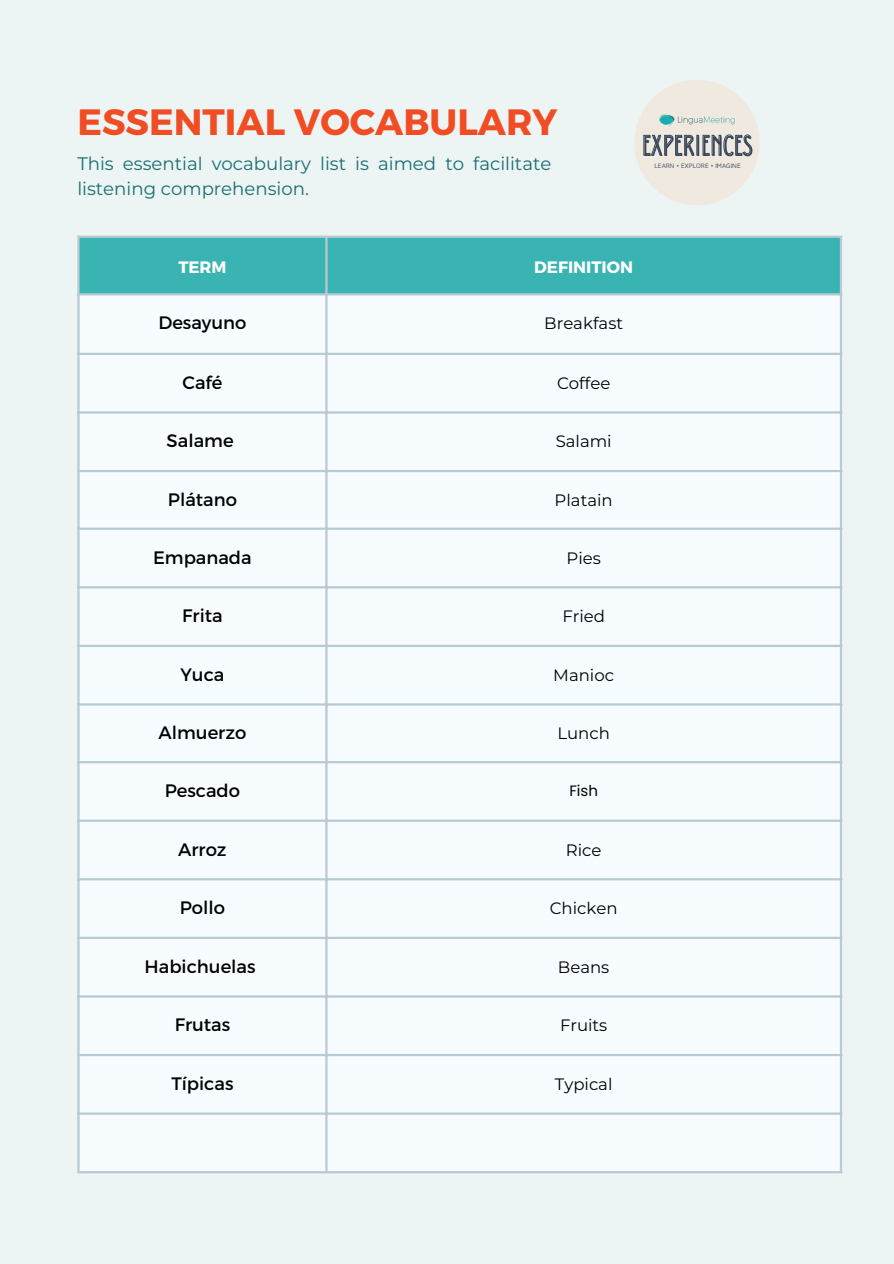
<style>
.page{position:relative;width:894px;height:1264px;background:#fff}
.page>*{position:absolute;margin:0;border:0;box-sizing:border-box;transform-origin:0 0}
.t1{font:700 36.6px "Montserrat";color:#f04d24}
.t2{font:28.2px "Donau Uppercase Neue";color:#364659}
.t3{font:18.15px/24.8px "Montserrat";color:#186e74}
.t4{font:18px "Montserrat";color:#000}
.t5{font:16.5px "Montserrat";color:#000}
.t6{font:700 16.5px "Montserrat";color:#fff}
.t7{font:15px "Poppins";color:#000}
.t8{font:6.45px "Maven Pro";color:#364659}
</style>
<div class="page">
<div style="left:0;top:0;width:893px;height:1263px;background:#edf4f4"></div>
<div style="left:80px;top:238px;width:759px;height:55px;background:#39b4b3"></div>
<div style="left:80px;top:295px;width:759px;height:876px;background:#f6fcff"></div>
<hr style="left:77px;top:238px;width:3px;height:933px;background:#bacad4">
<hr style="left:325px;top:238px;width:2px;height:933px;background:#bacad4">
<hr style="left:839px;top:238px;width:2px;height:933px;background:#bacad4">
<hr style="left:77px;top:235px;width:764px;height:3px;background:#bacad4">
<hr style="left:77px;top:293px;width:764px;height:2px;background:#bacad4">
<hr style="left:77px;top:353px;width:764px;height:2px;background:#bacad4">
<hr style="left:77px;top:411px;width:764px;height:2px;background:#bacad4">
<hr style="left:77px;top:470px;width:764px;height:2px;background:#bacad4">
<hr style="left:77px;top:527px;width:764px;height:3px;background:#bacad4">
<hr style="left:77px;top:586px;width:764px;height:2px;background:#bacad4">
<hr style="left:77px;top:644px;width:764px;height:3px;background:#bacad4">
<hr style="left:77px;top:703px;width:764px;height:2px;background:#bacad4">
<hr style="left:77px;top:761px;width:764px;height:2px;background:#bacad4">
<hr style="left:77px;top:819px;width:764px;height:2px;background:#bacad4">
<hr style="left:77px;top:878px;width:764px;height:2px;background:#bacad4">
<hr style="left:77px;top:936px;width:764px;height:3px;background:#bacad4">
<hr style="left:77px;top:995px;width:764px;height:2px;background:#bacad4">
<hr style="left:77px;top:1053px;width:764px;height:3px;background:#bacad4">
<hr style="left:77px;top:1112px;width:764px;height:2px;background:#bacad4">
<hr style="left:77px;top:1171px;width:764px;height:2px;background:#bacad4">
<div style="left:634px;top:80px;width:125px;height:125px;background:#efe9e0;border-radius:50%"></div>
<svg style="left:643px;top:134px;width:109px;height:22px"></svg>
<img style="left:659px;top:114px;width:76px;height:13px">
<p class="t1" style="left:77px;top:98px;width:481px">ESSENTIAL VOCABULARY</p>
<p class="t3" style="left:77px;top:151px;width:475px">This essential vocabulary list is aimed to facilitate listening comprehension.</p>
<p class="t2" style="left:642px;top:128px;width:111px">EXPERIENCES</p>
<p class="t8" style="left:654px;top:162px;width:88px">LEARN • EXPLORE • IMAGINE</p>
<p class="t6" style="left:178px;top:256px;width:50px">TERM</p>
<p class="t6" style="left:534px;top:256px;width:100px">DEFINITION</p>
<p class="t4" style="left:158px;top:311px;width:90px">Desayuno</p>
<p class="t5" style="left:544px;top:313px;width:80px">Breakfast</p>
<p class="t4" style="left:182px;top:371px;width:41px">Café</p>
<p class="t5" style="left:557px;top:373px;width:55px">Coffee</p>
<p class="t4" style="left:166px;top:429px;width:68px">Salame</p>
<p class="t5" style="left:555px;top:431px;width:58px">Salami</p>
<p class="t4" style="left:168px;top:488px;width:71px">Plátano</p>
<p class="t5" style="left:554px;top:490px;width:60px">Platain</p>
<p class="t4" style="left:153px;top:545px;width:100px">Empanada</p>
<p class="t5" style="left:566px;top:547px;width:36px">Pies</p>
<p class="t4" style="left:182px;top:604px;width:42px">Frita</p>
<p class="t5" style="left:562px;top:606px;width:44px">Fried</p>
<p class="t4" style="left:180px;top:662px;width:45px">Yuca</p>
<p class="t5" style="left:553px;top:665px;width:62px">Manioc</p>
<p class="t4" style="left:158px;top:721px;width:89px">Almuerzo</p>
<p class="t5" style="left:557px;top:723px;width:54px">Lunch</p>
<p class="t4" style="left:165px;top:779px;width:77px">Pescado</p>
<p class="t7" style="left:569px;top:780px;width:30px">Fish</p>
<p class="t4" style="left:178px;top:837px;width:50px">Arroz</p>
<p class="t5" style="left:565px;top:839px;width:37px">Rice</p>
<p class="t4" style="left:180px;top:896px;width:47px">Pollo</p>
<p class="t5" style="left:549px;top:898px;width:69px">Chicken</p>
<p class="t4" style="left:144px;top:954px;width:112px">Habichuelas</p>
<p class="t5" style="left:558px;top:956px;width:53px">Beans</p>
<p class="t4" style="left:175px;top:1013px;width:57px">Frutas</p>
<p class="t5" style="left:560px;top:1015px;width:49px">Fruits</p>
<p class="t4" style="left:171px;top:1071px;width:64px">Típicas</p>
<p class="t5" style="left:554px;top:1073px;width:59px">Typical</p>
</div>
